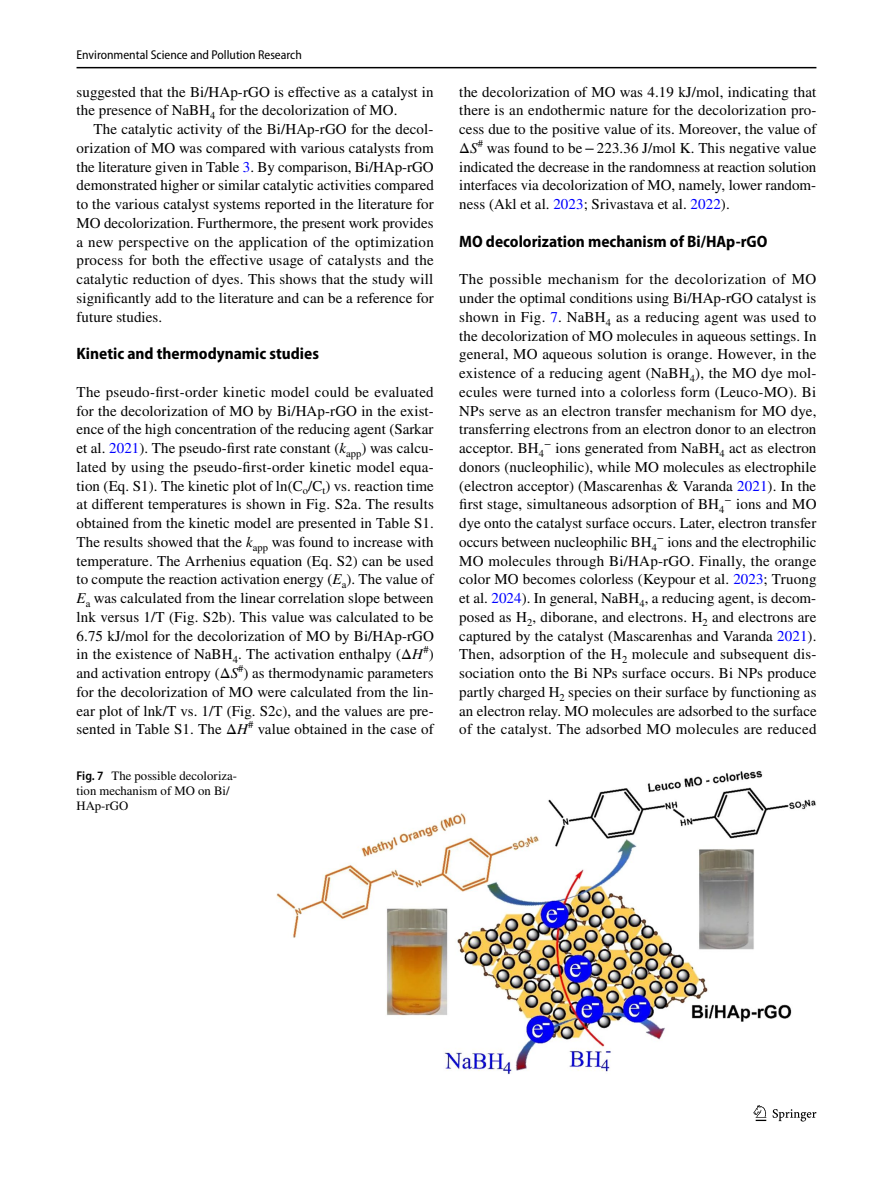
<style>
.page{position:relative;width:893px;height:1187px;background:#fff}
.page>*{position:absolute;margin:0;border:0;box-sizing:border-box;transform-origin:0 0}
.t1{font:700 semi-condensed 16.5px "Myriad Pro";color:#000}
.t2{font:15px/18.8px "STIX";letter-spacing:.005em;color:#000;text-align:justify}
.t3{font:12.75px/15px "STIX";color:#000}
.t4{font:semi-condensed 12.75px "Myriad Pro";color:#000}
.s1{color:#00f}
.s2{font-style:italic}
.s3{font-family:"Myriad Pro";font-weight:600;font-stretch:semi-condensed}
</style>
<div class="page">
<hr style="left:77px;top:67px;width:739px;height:1px;background:#000">
<svg style="left:753px;top:1105px;width:13px;height:15px"></svg>
<svg style="left:773px;top:1109px;width:43px;height:12px"></svg>
<img style="left:276px;top:771px;width:540px;height:302px">
<p class="t4" style="left:77px;top:48px;width:227px">Environmental Science and Pollution Research</p>
<p class="t2" style="left:77px;top:83px;width:359px">suggested that the Bi/HAp-rGO is effective as a catalyst in the presence of NaBH<sub>4</sub> for the decolorization of MO.</p>
<p class="t2" style="left:77px;top:121px;width:359px;text-indent:17px">The catalytic activity of the Bi/HAp-rGO for the decol&shy;orization of MO was compared with various catalysts from the literature given in Table <span class="s1">3</span>. By comparison, Bi/HAp-rGO demonstrated higher or similar catalytic activities compared to the various catalyst systems reported in the literature for MO decolorization. Furthermore, the present work provides a new perspective on the application of the optimization process for both the effective usage of catalysts and the catalytic reduction of dyes. This shows that the study will significantly add to the literature and can be a reference for future studies.</p>
<p class="t1" style="left:77px;top:344px;width:244px">Kinetic and thermodynamic studies</p>
<p class="t2" style="left:77px;top:383px;width:359px">The pseudo-first-order kinetic model could be evaluated for the decolorization of MO by Bi/HAp-rGO in the exist&shy;ence of the high concentration of the reducing agent (Sarkar et al. <span class="s1">2021</span>). The pseudo-first rate constant (<span class="s2">k</span><sub>app</sub>) was calcu&shy;lated by using the pseudo-first-order kinetic model equa&shy;tion (Eq. S1). The kinetic plot of ln(C<sub>o</sub>/C<sub>t</sub>) vs. reaction time at different temperatures is shown in Fig. S2a. The results obtained from the kinetic model are presented in Table S1.<br>The results showed that the <span class="s2">k</span><sub>app</sub> was found to increase with temperature. The Arrhenius equation (Eq. S2) can be used to compute the reaction activation energy (<span class="s2">E</span><sub>a</sub>). The value of <span class="s2">E</span><sub>a</sub> was calculated from the linear correlation slope between lnk versus 1/T (Fig. S2b). This value was calculated to be 6.75 kJ/mol for the decolorization of MO by Bi/HAp-rGO in the existence of NaBH<sub>4</sub>. The activation enthalpy (Δ<span class="s2">H</span><sup>#</sup>) and activation entropy (Δ<span class="s2">S</span><sup>#</sup>) as thermodynamic parameters for the decolorization of MO were calculated from the lin&shy;ear plot of lnk/T vs. 1/T (Fig. S2c), and the values are pre&shy;sented in Table S1. The Δ<span class="s2">H</span><sup>#</sup> value obtained in the case of</p>
<p class="t3" style="left:77px;top:769px;width:162px"><span class="s3">Fig. 7</span> The possible decoloriza&shy;tion mechanism of MO on Bi/<br>HAp-rGO</p>
<p class="t2" style="left:459px;top:83px;width:359px">the decolorization of MO was 4.19 kJ/mol, indicating that there is an endothermic nature for the decolorization pro&shy;cess due to the positive value of its. Moreover, the value of Δ<span class="s2">S</span><sup>#</sup> was found to be−223.36 J/mol K. This negative value indicated the decrease in the randomness at reaction solution interfaces via decolorization of MO, namely, lower random&shy;ness (Akl et al. <span class="s1">2023</span>; Srivastava et al. <span class="s1">2022</span>).</p>
<p class="t1" style="left:459px;top:232px;width:310px">MO decolorization mechanism of Bi/HAp‑rGO</p>
<p class="t2" style="left:459px;top:271px;width:359px">The possible mechanism for the decolorization of MO under the optimal conditions using Bi/HAp-rGO catalyst is shown in Fig. <span class="s1">7</span>. NaBH<sub>4</sub> as a reducing agent was used to the decolorization of MO molecules in aqueous settings. In general, MO aqueous solution is orange. However, in the existence of a reducing agent (NaBH<sub>4</sub>), the MO dye mol&shy;ecules were turned into a colorless form (Leuco-MO). Bi NPs serve as an electron transfer mechanism for MO dye, transferring electrons from an electron donor to an electron acceptor. BH<sub>4</sub><sup>−</sup> ions generated from NaBH<sub>4</sub> act as electron donors (nucleophilic), while MO molecules as electrophile (electron acceptor) (Mascarenhas &amp; Varanda <span class="s1">2021</span>). In the first stage, simultaneous adsorption of BH<sub>4</sub><sup>−</sup> ions and MO dye onto the catalyst surface occurs. Later, electron transfer occurs between nucleophilic BH<sub>4</sub><sup>−</sup> ions and the electrophilic MO molecules through Bi/HAp-rGO. Finally, the orange color MO becomes colorless (Keypour et al. <span class="s1">2023</span>; Truong et al. <span class="s1">2024</span>). In general, NaBH<sub>4</sub>, a reducing agent, is decom&shy;posed as H<sub>2</sub>, diborane, and electrons. H<sub>2</sub> and electrons are captured by the catalyst (Mascarenhas and Varanda <span class="s1">2021</span>).<br>Then, adsorption of the H<sub>2</sub> molecule and subsequent dis&shy;sociation onto the Bi NPs surface occurs. Bi NPs produce partly charged H<sub>2</sub> species on their surface by functioning as an electron relay. MO molecules are adsorbed to the surface of the catalyst. The adsorbed MO molecules are reduced</p>
</div>
